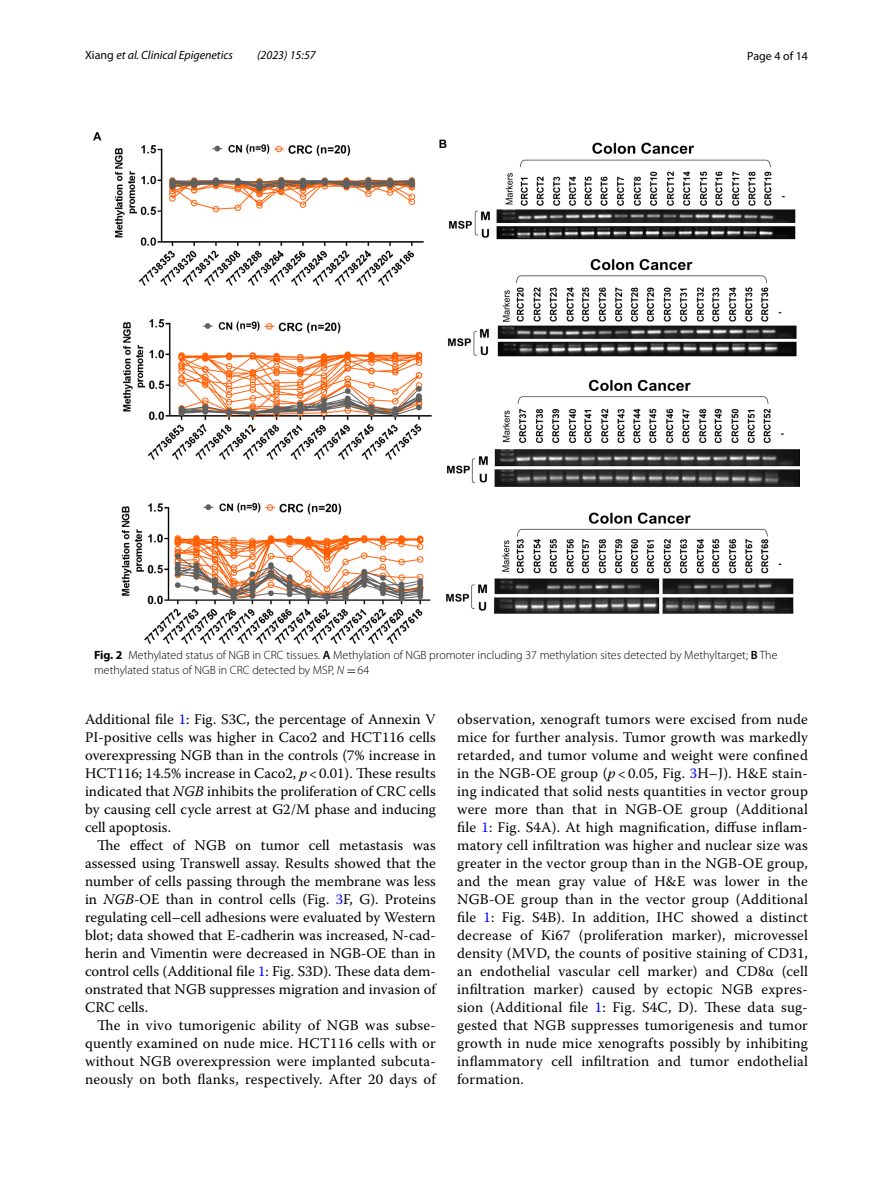
<style>
.page{position:relative;width:893px;height:1187px;background:#fff}
.page>*{position:absolute;margin:0;border:0;box-sizing:border-box;transform-origin:0 0}
.t1{font:14.7px/18px "Warnock Pro";letter-spacing:.01em;color:#000;text-align:justify}
.t2{font:300 12px/15px "Myriad Pro";color:#000}
.t3{font:italic 12px "Myriad Pro";color:#000}
.t4{font:12px "Myriad Pro";color:#000}
.s1{font-style:normal}
.s2{font-weight:700}
.s3{font-weight:600}
.s4{font-style:italic}
.s5{font-family:"MTSY";font-weight:400}
.s6{color:#00f}
</style>
<div class="page">
<img style="left:94px;top:133px;width:705px;height:510px">
<p class="t3" style="left:85px;top:48px;width:150px"><span class="s1">Xiang</span> et al. Clinical Epigenetics</p>
<p class="t3" style="left:257px;top:48px;width:60px">(2023) 15:57</p>
<p class="t4" style="left:747px;top:48px;width:62px">Page 4 of 14</p>
<p class="t2" style="left:94px;top:647px;width:685px"><span class="s2">Fig. 2</span> Methylated status of NGB in CRC tissues. <span class="s3">A</span> Methylation of NGB promoter including 37 methylation sites detected by Methyltarget; <span class="s3">B</span> The methylated status of NGB in CRC detected by MSP, <span class="s4">N</span> <span class="s5">=</span>64</p>
<p class="t1" style="left:85px;top:710px;width:352px">Additional file <span class="s6">1</span>: Fig. S3C, the percentage of Annexin V PI-positive cells was higher in Caco2 and HCT116 cells overexpressing NGB than in the controls (7% increase in HCT116; 14.5% increase in Caco2, <span class="s4">p</span>&lt;0.01). These results indicated that <span class="s4">NGB</span> inhibits the proliferation of CRC cells by causing cell cycle arrest at G2/M phase and inducing cell apoptosis.</p>
<p class="t1" style="left:85px;top:836px;width:352px;text-indent:12px">The effect of NGB on tumor cell metastasis was assessed using Transwell assay. Results showed that the number of cells passing through the membrane was less in <span class="s4">NGB</span>-OE than in control cells (Fig. <span class="s6">3</span>F, G). Proteins regulating cell–cell adhesions were evaluated by Western blot; data showed that E-cadherin was increased, N-cad&shy;herin and Vimentin were decreased in NGB-OE than in control cells (Additional file <span class="s6">1</span>: Fig. S3D). These data dem&shy;onstrated that NGB suppresses migration and invasion of CRC cells.</p>
<p class="t1" style="left:85px;top:1016px;width:352px;text-indent:12px">The in vivo tumorigenic ability of NGB was subse&shy;quently examined on nude mice. HCT116 cells with or without NGB overexpression were implanted subcuta&shy;neously on both flanks, respectively. After 20 days of</p>
<p class="t1" style="left:457px;top:710px;width:352px">observation, xenograft tumors were excised from nude mice for further analysis. Tumor growth was markedly retarded, and tumor volume and weight were confined in the NGB-OE group (<span class="s4">p</span> &lt; 0.05, Fig. <span class="s6">3</span>H–J). H&amp;E stain&shy;ing indicated that solid nests quantities in vector group were more than that in NGB-OE group (Additional file <span class="s6">1</span>: Fig. S4A). At high magnification, diffuse inflam&shy;matory cell infiltration was higher and nuclear size was greater in the vector group than in the NGB-OE group, and the mean gray value of H&amp;E was lower in the NGB-OE group than in the vector group (Additional file <span class="s6">1</span>: Fig. S4B). In addition, IHC showed a distinct decrease of Ki67 (proliferation marker), microvessel density (MVD, the counts of positive staining of CD31, an endothelial vascular cell marker) and CD8α (cell infiltration marker) caused by ectopic NGB expres&shy;sion (Additional file <span class="s6">1</span>: Fig. S4C, D). These data sug&shy;gested that NGB suppresses tumorigenesis and tumor growth in nude mice xenografts possibly by inhibiting inflammatory cell infiltration and tumor endothelial formation.</p>
</div>
